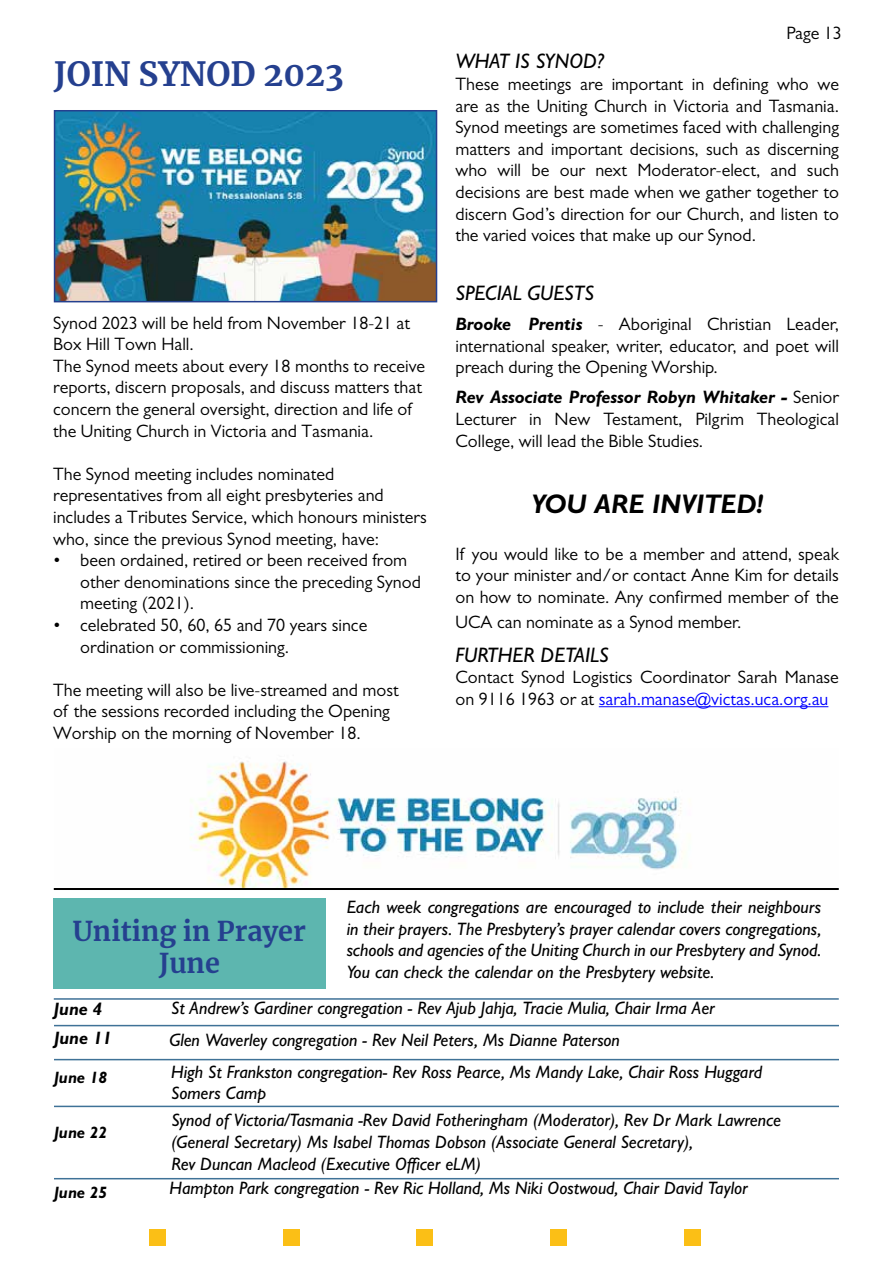
<style>
.page{position:relative;width:893px;height:1263px;background:#fff}
.page>*{position:absolute;margin:0;border:0;box-sizing:border-box;transform-origin:0 0}
.t1{font:700 33px "Merriweather";color:#25408f}
.t2{font:700 27px/32.4px "Merriweather";color:#25408f;text-align:center}
.t3{font:italic 700 27px "Gill Sans";color:#000}
.t4{font:italic 500 21px "Gill Sans";color:#000}
.t5{font:18px/21.6px "Gill Sans";color:#000}
.t6{font:italic 500 18px/21.6px "Gill Sans";color:#000}
.t7{font:italic 700 18px/28.2px "Gill Sans";color:#000}
.t8{font:italic 700 16.5px "Gill Sans";color:#000}
.s1{font-weight:700;font-style:italic}
.s2{color:#00f}
</style>
<div class="page">
<div style="left:53px;top:898px;width:272px;height:91px;background:#5db6af"></div>
<hr style="left:54px;top:1059px;width:785px;height:1px;background:#3f7297">
<hr style="left:54px;top:1106px;width:785px;height:1px;background:#3f7297">
<hr style="left:54px;top:1178px;width:785px;height:1px;background:#3f7297">
<hr style="left:54px;top:998px;width:785px;height:2px;background:#3f7297">
<hr style="left:54px;top:1025px;width:785px;height:1px;background:#3f7297">
<hr style="left:54px;top:888px;width:785px;height:1px;background:#000">
<hr style="left:54px;top:889px;width:785px;height:1px;background:#000">
<img style="left:57px;top:113px;width:377px;height:186px">
<div style="left:54px;top:110px;width:383px;height:192px;border:2px solid #25408f"></div>
<img style="left:190px;top:761px;width:495px;height:127px">
<hr style="left:599px;top:706px;width:229px;height:1px;background:#00f">
<div style="left:149px;top:1230px;width:17px;height:16px;background:#fbbf16"></div>
<div style="left:283px;top:1230px;width:16px;height:16px;background:#fbbf16"></div>
<div style="left:417px;top:1230px;width:16px;height:16px;background:#fbbf16"></div>
<div style="left:550px;top:1230px;width:16px;height:16px;background:#fbbf16"></div>
<div style="left:684px;top:1230px;width:16px;height:16px;background:#fbbf16"></div>
<h1 class="t1" style="left:54px;top:52px;width:291px">JOIN SYNOD 2023</h1>
<p class="t5" style="left:53px;top:312px;width:374px">Synod 2023 will be held from November 18-21 at Box Hill Town Hall.<br>The Synod meets about every 18 months to receive reports, discern proposals, and discuss matters that concern the general oversight, direction and life of the Uniting Church in Victoria and Tasmania.</p>
<p class="t5" style="left:53px;top:463px;width:375px">The Synod meeting includes nominated representatives from all eight presbyteries and includes a Tributes Service, which honours ministers who, since the previous Synod meeting, have:</p>
<p class="t5" style="left:80px;top:549px;width:342px;text-indent:-27px">• been ordained, retired or been received from other denominations since the preceding Synod meeting (2021).</p>
<p class="t5" style="left:80px;top:614px;width:289px;text-indent:-27px">• celebrated 50, 60, 65 and 70 years since ordination or commissioning.</p>
<p class="t5" style="left:53px;top:679px;width:347px">The meeting will also be live-streamed and most of the sessions recorded including the Opening<br>Worship on the morning of November 18.</p>
<p class="t5" style="left:786px;top:22px;width:57px">Page 13</p>
<p class="t4" style="left:455px;top:49px;width:150px">WHAT IS SYNOD?</p>
<p class="t5" style="left:455px;top:73px;width:385px;text-align:justify">These meetings are important in defining who we are as the Uniting Church in Victoria and Tasmania.<br>Synod meetings are sometimes faced with challenging matters and important decisions, such as discerning who will be our next Moderator-elect, and such decisions are best made when we gather together to discern God’s direction for our Church, and listen to the varied voices that make up our Synod.</p>
<p class="t4" style="left:455px;top:280px;width:140px">SPECIAL GUESTS</p>
<p class="t5" style="left:455px;top:313px;width:385px;text-align:justify"><span class="s1">Brooke Prentis</span> - Aboriginal Christian Leader, international speaker, writer, educator, and poet will preach during the Opening Worship.</p>
<p class="t5" style="left:455px;top:386px;width:385px;text-align:justify"><span class="s1">Rev Associate Professor Robyn Whitaker -</span> Senior Lecturer in New Testament, Pilgrim Theological College, will lead the Bible Studies.</p>
<h2 class="t3" style="left:531px;top:487px;width:234px">YOU ARE INVITED!</h2>
<p class="t5" style="left:455px;top:543px;width:385px;text-align:justify">If you would like to be a member and attend, speak to your minister and/or contact Anne Kim for details on how to nominate. Any confirmed member of the</p>
<p class="t5" style="left:455px;top:611px;width:288px">UCA can nominate as a Synod member.</p>
<p class="t4" style="left:455px;top:642px;width:155px">FURTHER DETAILS</p>
<p class="t5" style="left:455px;top:666px;width:385px">Contact Synod Logistics Coordinator Sarah Manase on 9116 1963 or at <span class="s2">sarah.manase@victas.uca.org.au</span></p>
<p class="t6" style="left:347px;top:896px;width:476px;text-align:justify">Each week congregations are encouraged to include their neighbours in their prayers. The Presbytery’s prayer calendar covers congregations, schools and agencies of the Uniting Church in our Presbytery and Synod.<br>You can check the calendar on the Presbytery website.</p>
<h2 class="t2" style="left:73px;top:914px;width:234px">Uniting in Prayer<br>June</h2>
<p class="t7" style="left:54px;top:995px;width:60px">June 4<br>June 11</p>
<p class="t8" style="left:54px;top:1067px;width:55px">June 18</p>
<p class="t6" style="left:170px;top:991px;width:547px;line-height:32px">St Andrew’s Gardiner congregation - Rev Ajub Jahja, Tracie Mulia, Chair Irma Aer<br>Glen Waverley congregation - Rev Neil Peters, Ms Dianne Paterson</p>
<p class="t6" style="left:171px;top:1060px;width:593px">High St Frankston congregation- Rev Ross Pearce, Ms Mandy Lake, Chair Ross Huggard<br>Somers Camp</p>
<p class="t6" style="left:171px;top:1109px;width:611px">Synod of Victoria/Tasmania -Rev David Fotheringham (Moderator), Rev Dr Mark Lawrence (General Secretary) Ms Isabel Thomas Dobson (Associate General Secretary),<br>Rev Duncan Macleod (Executive Officer eLM)</p>
<p class="t8" style="left:54px;top:1122px;width:55px">June 22</p>
<p class="t8" style="left:54px;top:1182px;width:55px">June 25</p>
<p class="t6" style="left:170px;top:1177px;width:580px">Hampton Park congregation - Rev Ric Holland, Ms Niki Oostwoud, Chair David Taylor</p>
</div>
